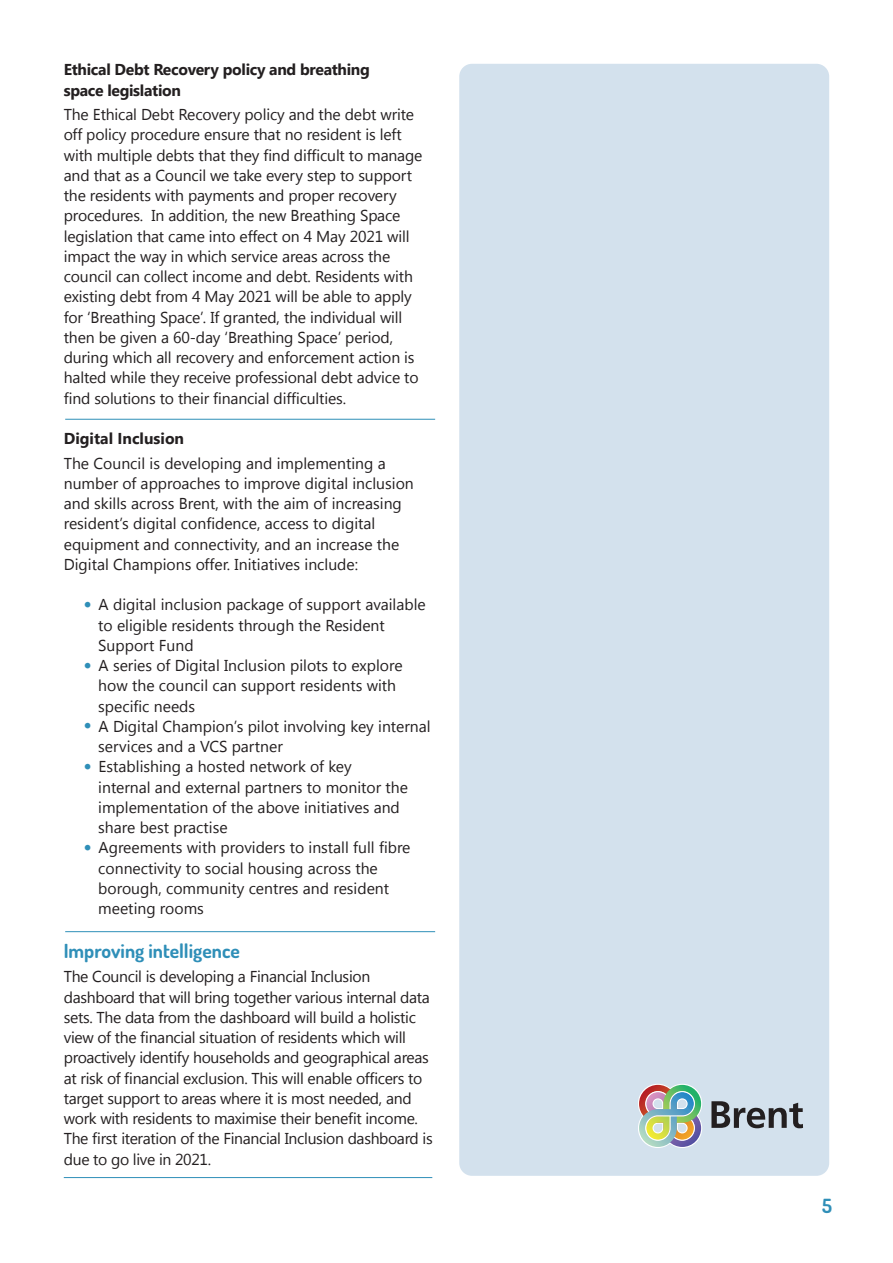
<style>
.page{position:relative;width:893px;height:1263px;background:#fff}
.page>*{position:absolute;margin:0;border:0;box-sizing:border-box;transform-origin:0 0}
.t1{font:700 19.5px "Dosis";color:#2f8fb8}
.t2{font:15.75px/20.2px "Segoe UI";letter-spacing:-.01em;color:#231f20}
.t3{font:700 15.75px/20.2px "Segoe UI";letter-spacing:-.02em;color:#231f20}
.t4{font:700 15.75px "Segoe UI";color:#231f20}
.s1{font-size:22.5px;color:#2f8fb8}
</style>
<div class="page">
<hr style="left:64px;top:1177px;width:368px;height:1px;background:#2f8fb8">
<hr style="left:65px;top:419px;width:370px;height:1px;background:#2f8fb8">
<hr style="left:65px;top:931px;width:370px;height:1px;background:#2f8fb8">
<div style="left:459px;top:64px;width:370px;height:1112px;background:#d3e1ed;border-radius:13px"></div>
<svg style="left:711px;top:1101px;width:92px;height:27px"></svg>
<svg style="left:638px;top:1084px;width:64px;height:64px"></svg>
<p class="t3" style="left:64px;top:59px;width:308px">Ethical Debt Recovery policy and breathing space legislation</p>
<p class="t2" style="left:64px;top:104px;width:360px">The Ethical Debt Recovery policy and the debt write off policy procedure ensure that no resident is left with multiple debts that they find difficult to manage and that as a Council we take every step to support the residents with payments and proper recovery procedures. In addition, the new Breathing Space legislation that came into effect on 4 May 2021 will impact the way in which service areas across the council can collect income and debt. Residents with existing debt from 4 May 2021 will be able to apply for ‘Breathing Space’. If granted, the individual will then be given a 60-day ‘Breathing Space’ period, during which all recovery and enforcement action is halted while they receive professional debt advice to find solutions to their financial difficulties.</p>
<p class="t4" style="left:64px;top:426px;width:122px">Digital Inclusion</p>
<p class="t2" style="left:64px;top:452px;width:352px">The Council is developing and implementing a number of approaches to improve digital inclusion and skills across Brent, with the aim of increasing resident’s digital confidence, access to digital equipment and connectivity, and an increase the Digital Champions offer. Initiatives include:</p>
<p class="t2" style="left:98px;top:594px;width:329px;text-indent:-15px"><span class="s1">•</span> A digital inclusion package of support available to eligible residents through the Resident<br>Support Fund</p>
<p class="t2" style="left:98px;top:655px;width:306px;text-indent:-15px"><span class="s1">•</span> A series of Digital Inclusion pilots to explore how the council can support residents with specific needs</p>
<p class="t2" style="left:98px;top:715px;width:334px;text-indent:-15px"><span class="s1">•</span> A Digital Champion’s pilot involving key internal services and a VCS partner</p>
<p class="t2" style="left:98px;top:756px;width:311px;text-indent:-15px"><span class="s1">•</span> Establishing a hosted network of key internal and external partners to monitor the implementation of the above initiatives and share best practise</p>
<p class="t2" style="left:98px;top:837px;width:314px;text-indent:-15px"><span class="s1">•</span> Agreements with providers to install full fibre connectivity to social housing across the borough, community centres and resident meeting rooms</p>
<p class="t1" style="left:64px;top:938px;width:178px">Improving intelligence</p>
<p class="t2" style="left:64px;top:966px;width:370px">The Council is developing a Financial Inclusion dashboard that will bring together various internal data sets. The data from the dashboard will build a holistic view of the financial situation of residents which will proactively identify households and geographical areas at risk of financial exclusion. This will enable officers to target support to areas where it is most needed, and work with residents to maximise their benefit income.<br>The first iteration of the Financial Inclusion dashboard is due to go live in 2021.</p>
<p class="t1" style="left:822px;top:1193px;width:11px">5</p>
</div>
